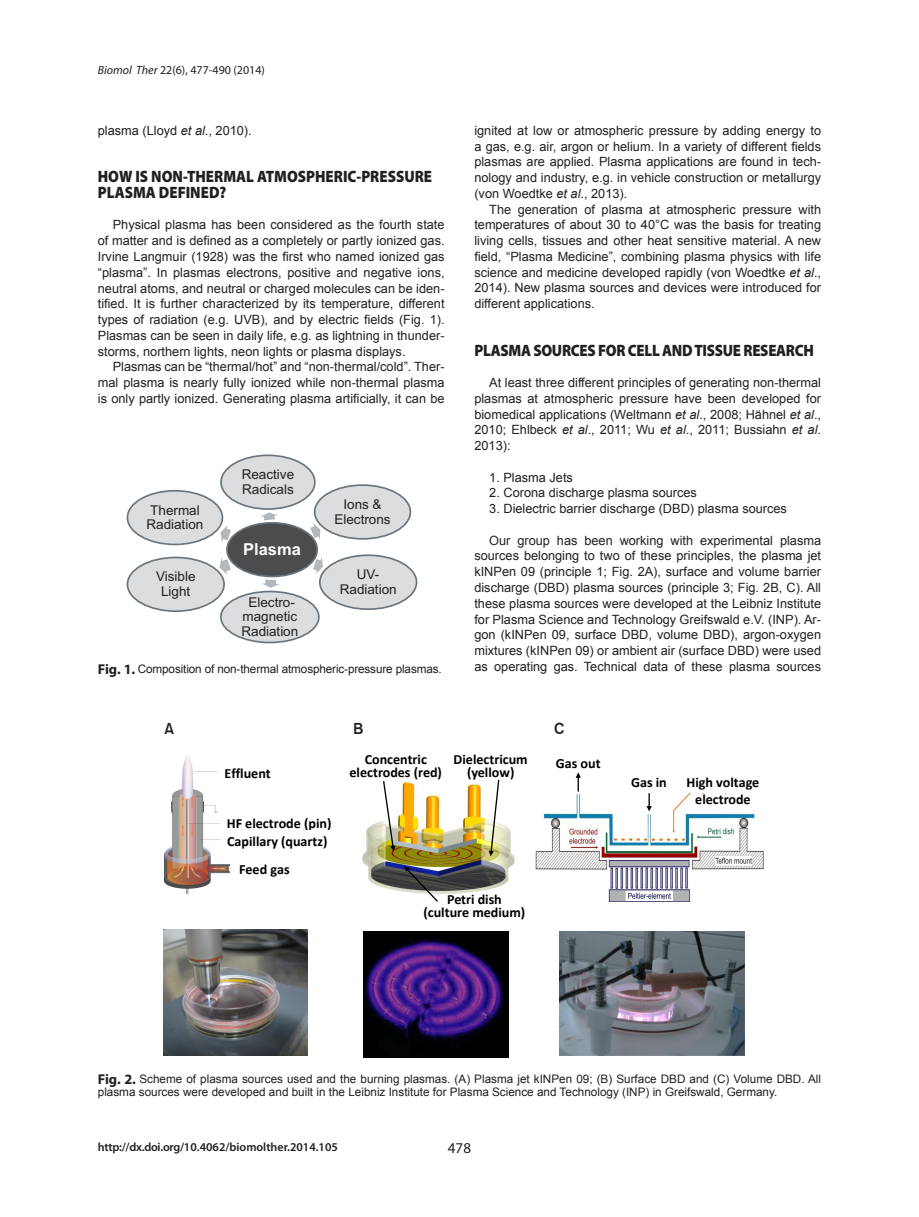
<style>
.page{position:relative;width:919px;height:1217px;background:#fff}
.page>*{position:absolute;margin:0;border:0;box-sizing:border-box;transform-origin:0 0}
.t1{font:900 16.5px/15.8px "Myriad Pro";color:#231f20;scale:.9 1}
.t2{font:900 16.5px "Myriad Pro";letter-spacing:-.02em;color:#231f20;scale:.9 1}
.t3{font:700 16.5px "Arial";color:#fff}
.t4{font:15.75px "Gothic 725 BT Bold A";color:#231f20}
.t5{font:15px "Myriad Pro";color:#231f20}
.t6{font:700 14.1px/13.5px "Calibri";color:#000;text-align:center}
.t7{font:13.5px/14.5px "Arial";color:#231f20;text-align:center}
.t8{font:12.75px/15.8px "Arial";color:#231f20;text-align:justify}
.t9{font:600 12px "Myriad Pro";color:#231f20}
.t10{font:12px "Myriad Pro";color:#231f20}
.t11{font:11.7px/13px "Arial";color:#231f20}
.s1{font-style:italic}
.s2{font-family:"Myriad Pro";font-weight:700;font-size:14.25px}
</style>
<div class="page">
<div style="left:227px;top:522px;width:90px;height:54px;background:#4b4c4d;border-radius:50%"></div>
<div style="left:226px;top:522px;width:92px;height:55px;border:2px solid #6a757d;border-radius:50%"></div>
<svg style="left:260px;top:512px;width:18px;height:8px"></svg>
<div style="left:221px;top:455px;width:94px;height:54px;background:#dcdddf;border-radius:50%"></div>
<div style="left:220px;top:454px;width:95px;height:55px;border:2px solid #6a757d;border-radius:50%"></div>
<svg style="left:310px;top:522px;width:10px;height:17px"></svg>
<div style="left:314px;top:485px;width:96px;height:53px;background:#dcdddf;border-radius:50%"></div>
<div style="left:314px;top:484px;width:97px;height:55px;border:2px solid #6a757d;border-radius:50%"></div>
<svg style="left:313px;top:556px;width:10px;height:18px"></svg>
<div style="left:320px;top:555px;width:96px;height:54px;background:#dcdddf;border-radius:50%"></div>
<div style="left:319px;top:554px;width:98px;height:56px;border:2px solid #6a757d;border-radius:50%"></div>
<svg style="left:262px;top:579px;width:17px;height:8px"></svg>
<div style="left:221px;top:591px;width:98px;height:51px;background:#dcdddf;border-radius:50%"></div>
<div style="left:220px;top:590px;width:99px;height:53px;border:2px solid #6a757d;border-radius:50%"></div>
<svg style="left:219px;top:557px;width:12px;height:17px"></svg>
<div style="left:127px;top:557px;width:97px;height:54px;background:#dcdddf;border-radius:50%"></div>
<div style="left:127px;top:556px;width:98px;height:56px;border:2px solid #6a757d;border-radius:50%"></div>
<svg style="left:220px;top:525px;width:11px;height:17px"></svg>
<div style="left:127px;top:490px;width:95px;height:54px;background:#dcdddf;border-radius:50%"></div>
<div style="left:127px;top:490px;width:96px;height:55px;border:2px solid #6a757d;border-radius:50%"></div>
<img style="left:559px;top:931px;width:185px;height:124px">
<svg style="left:575px;top:772px;width:6px;height:19px"></svg>
<img style="left:535px;top:793px;width:229px;height:107px">
<div style="left:615px;top:791px;width:45px;height:20px;background:#fff"></div>
<svg style="left:646px;top:793px;width:5px;height:18px"></svg>
<img style="left:364px;top:931px;width:144px;height:126px">
<img style="left:362px;top:780px;width:153px;height:114px">
<svg style="left:383px;top:781px;width:12px;height:70px"></svg>
<svg style="left:488px;top:780px;width:11px;height:76px"></svg>
<svg style="left:404px;top:866px;width:34px;height:35px"></svg>
<img style="left:164px;top:929px;width:144px;height:126px">
<img style="left:165px;top:754px;width:67px;height:139px">
<div style="left:218px;top:761px;width:60px;height:23px;background:#fff"></div>
<div style="left:220px;top:811px;width:119px;height:23px;background:#fff"></div>
<div style="left:221px;top:829px;width:114px;height:24px;background:#fff"></div>
<p class="t10" style="left:98px;top:63px;width:169px"><span class="s1">Biomol Ther</span> 22(6), 477-490 (2014)</p>
<p class="t8" style="left:98px;top:123px;width:155px">plasma (Lloyd <span class="s1">et al</span>., 2010).</p>
<p class="t1" style="left:98px;top:169px;width:373px">HOW IS NON-THERMAL ATMOSPHERIC-PRESSURE<br>PLASMA DEFINED?</p>
<p class="t8" style="left:98px;top:217px;width:348px;text-indent:15px">Physical plasma has been considered as the fourth state of matter and is defined as a completely or partly ionized gas.<br>Irvine Langmuir (1928) was the first who named ionized gas “plasma”. In plasmas electrons, positive and negative ions, neutral atoms, and neutral or charged molecules can be iden&shy;tified. It is further characterized by its temperature, different types of radiation (e.g. UVB), and by electric fields (Fig. 1).<br>Plasmas can be seen in daily life, e.g. as lightning in thunder&shy;storms, northern lights, neon lights or plasma displays.</p>
<p class="t8" style="left:98px;top:359px;width:348px;text-indent:15px">Plasmas can be “thermal/hot” and “non-thermal/cold”. Ther&shy;mal plasma is nearly fully ionized while non-thermal plasma is only partly ionized. Generating plasma artificially, it can be</p>
<p class="t7" style="left:146px;top:502px;width:58px;text-align:left">Thermal<br>Radiation</p>
<p class="t7" style="left:156px;top:569px;width:41px">Visible<br>Light</p>
<p class="t7" style="left:242px;top:467px;width:54px;text-align:left">Reactive<br>Radicals</p>
<p class="t3" style="left:243px;top:538px;width:59px">Plasma</p>
<p class="t7" style="left:241px;top:594px;width:58px">Electro&shy;magnetic<br>Radiation</p>
<p class="t7" style="left:334px;top:497px;width:58px">Ions &amp;<br>Electrons</p>
<p class="t7" style="left:340px;top:567px;width:58px">UV-<br>Radiation</p>
<p class="t11" style="left:98px;top:662px;width:345px"><span class="s2">Fig. 1.</span> Composition of non-thermal atmospheric-pressure plasmas.</p>
<p class="t8" style="left:474px;top:123px;width:348px">ignited at low or atmospheric pressure by adding energy to a gas, e.g. air, argon or helium. In a variety of different fields plasmas are applied. Plasma applications are found in tech&shy;nology and industry, e.g. in vehicle construction or metallurgy (von Woedtke <span class="s1">et al</span>., 2013).</p>
<p class="t8" style="left:474px;top:201px;width:348px;text-indent:15px">The generation of plasma at atmospheric pressure with temperatures of about 30 to 40°C was the basis for treating living cells, tissues and other heat sensitive material. A new field, “Plasma Medicine”, combining plasma physics with life science and medicine developed rapidly (von Woedtke <span class="s1">et al</span>., 2014). New plasma sources and devices were introduced for different applications.</p>
<p class="t2" style="left:474px;top:340px;width:378px">PLASMA SOURCES FOR CELL AND TISSUE RESEARCH</p>
<p class="t8" style="left:474px;top:375px;width:348px;text-indent:15px">At least three different principles of generating non-thermal plasmas at atmospheric pressure have been developed for biomedical applications (Weltmann <span class="s1">et al</span>., 2008; Hähnel <span class="s1">et al</span>., 2010; Ehlbeck <span class="s1">et al</span>., 2011; Wu <span class="s1">et al</span>., 2011; Bussiahn <span class="s1">et al</span>.<br>2013):</p>
<p class="t8" style="left:489px;top:469px;width:85px">1. Plasma Jets</p>
<p class="t8" style="left:489px;top:485px;width:209px">2. Corona discharge plasma sources</p>
<p class="t8" style="left:489px;top:501px;width:299px">3. Dielectric barrier discharge (DBD) plasma sources</p>
<p class="t8" style="left:474px;top:532px;width:348px;text-indent:15px">Our group has been working with experimental plasma sources belonging to two of these principles, the plasma jet kINPen 09 (principle 1; Fig. 2A), surface and volume barrier discharge (DBD) plasma sources (principle 3; Fig. 2B, C). All these plasma sources were developed at the Leibniz Institute for Plasma Science and Technology Greifswald e.V. (INP). Ar&shy;gon (kINPen 09, surface DBD, volume DBD), argon-oxygen mixtures (kINPen 09) or ambient air (surface DBD) were used as operating gas. Technical data of these plasma sources</p>
<p class="t4" style="left:164px;top:719px;width:11px">A</p>
<p class="t4" style="left:353px;top:719px;width:12px">B</p>
<p class="t4" style="left:554px;top:719px;width:12px">C</p>
<p class="t6" style="left:556px;top:756px;width:46px">Gas out</p>
<p class="t6" style="left:349px;top:752px;width:94px">Concentric electrodes (red)</p>
<p class="t6" style="left:453px;top:752px;width:76px">Dielectricum (yellow)</p>
<p class="t6" style="left:224px;top:766px;width:48px">Effluent</p>
<p class="t6" style="left:227px;top:813px;width:106px;line-height:18.6px;text-align:left">HF electrode (pin)<br>Capillary (quartz)</p>
<p class="t6" style="left:239px;top:861px;width:52px">Feed gas</p>
<p class="t6" style="left:423px;top:892px;width:103px">Petri dish (culture medium)</p>
<p class="t6" style="left:631px;top:775px;width:37px">Gas in</p>
<p class="t6" style="left:686px;top:773px;width:74px;line-height:17px">High voltage electrode</p>
<p class="t11" style="left:98px;top:1072px;width:724px"><span class="s2">Fig. 2.</span> Scheme of plasma sources used and the burning plasmas. (A) Plasma jet kINPen 09; (B) Surface DBD and (C) Volume DBD. All plasma sources were developed and built in the Leibniz Institute for Plasma Science and Technology (INP) in Greifswald, Germany.</p>
<p class="t9" style="left:98px;top:1139px;width:241px">http://dx.doi.org/10.4062/biomolther.2014.105</p>
<p class="t5" style="left:448px;top:1138px;width:25px">478</p>
</div>
